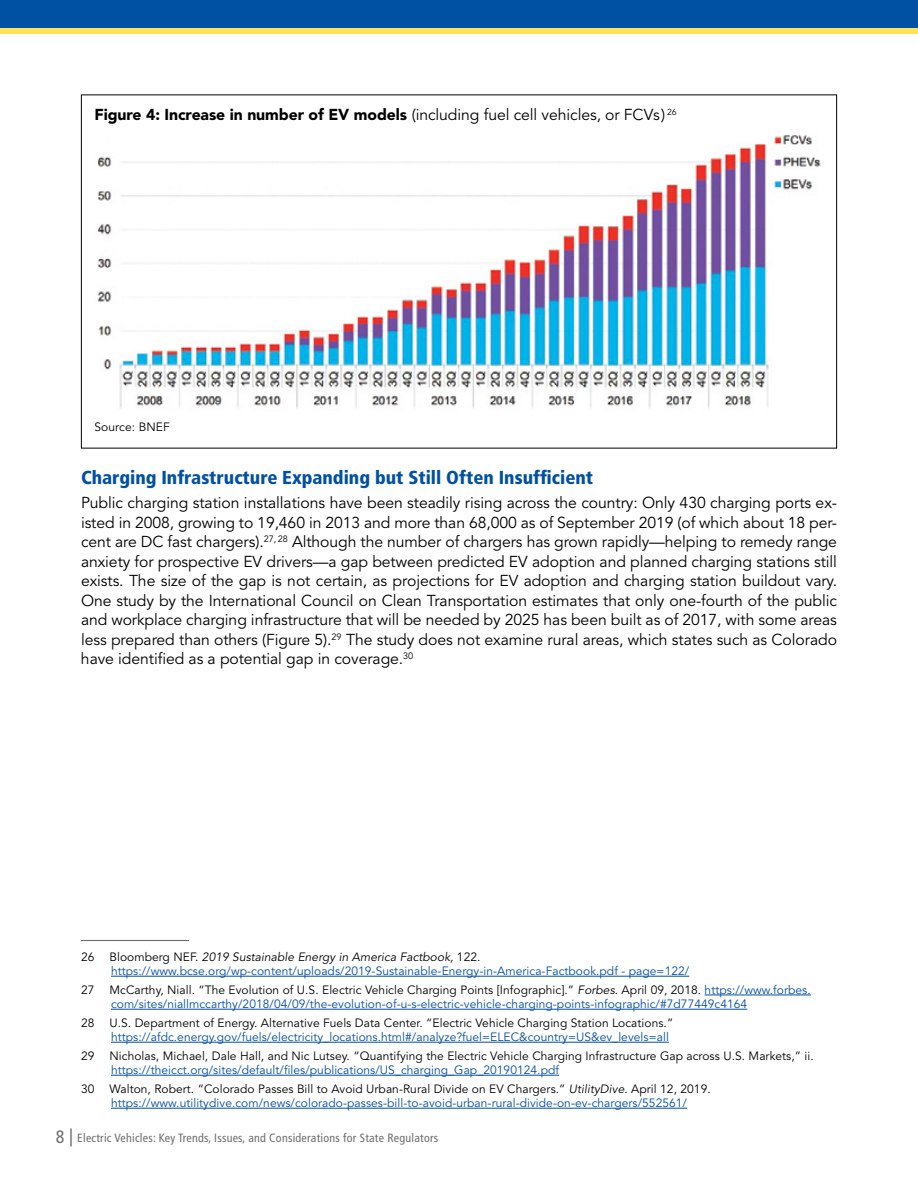
<style>
.page{position:relative;width:918px;height:1188px;background:#fff}
.page>*{position:absolute;margin:0;border:0;box-sizing:border-box;transform-origin:0 0}
.t1{font:900 condensed 18.75px "Frutiger LT Std";color:#0050a3}
.t2{font:15.75px/19.5px "Avenir";letter-spacing:-.005em;color:#000;text-align:justify}
.t3{font:900 15.75px "Avenir";letter-spacing:-.005em;color:#000}
.t4{font:12px/14.2px "Avenir";letter-spacing:.005em;color:#034ea2}
.t5{font:12px "Avenir";letter-spacing:.005em;color:#000}
.t6{font:condensed 12px "Frutiger LT Std";letter-spacing:.02em;color:#6d6e71}
.s1{font-weight:400}
.s2{color:#000}
.s3{font-style:italic;color:#000}
.s4{font-size:18px}
</style>
<div class="page">
<div style="left:0;top:0;width:918px;height:32px;background:#0050a3"></div>
<div style="left:0;top:28px;width:918px;height:6px;background:#fde457"></div>
<hr style="left:81px;top:940px;width:108px;height:1px;background:#6d6e71">
<hr style="left:111px;top:976px;width:578px;height:1px;background:#034ea2">
<hr style="left:705px;top:995px;width:106px;height:1px;background:#034ea2">
<hr style="left:111px;top:1009px;width:636px;height:1px;background:#034ea2">
<hr style="left:111px;top:1042px;width:558px;height:1px;background:#034ea2">
<hr style="left:111px;top:1075px;width:448px;height:1px;background:#034ea2">
<hr style="left:111px;top:1108px;width:576px;height:1px;background:#034ea2">
<img style="left:97px;top:135px;width:724px;height:274px">
<p class="t3" style="left:94px;top:105px;width:584px">Figure 4: Increase in number of EV models <span class="s1">(including fuel cell vehicles, or FCVs)</span> <sup>26</sup></p>
<p class="t5" style="left:94px;top:420px;width:77px">Source: BNEF</p>
<p class="t1" style="left:81px;top:467px;width:514px">Charging Infrastructure Expanding but Still Often Insufficient</p>
<p class="t2" style="left:81px;top:494px;width:758px">Public charging station installations have been steadily rising across the country: Only 430 charging ports ex&shy;isted in 2008, growing to 19,460 in 2013 and more than 68,000 as of September 2019 (of which about 18 per&shy;cent are DC fast chargers).<sup>27,</sup> <sup>28</sup> Although the number of chargers has grown rapidly—helping to remedy range anxiety for prospective EV drivers—a gap between predicted EV adoption and planned charging stations still exists. The size of the gap is not certain, as projections for EV adoption and charging station buildout vary.<br>One study by the International Council on Clean Transportation estimates that only one-fourth of the public and workplace charging infrastructure that will be needed by 2025 has been built as of 2017, with some areas less prepared than others (Figure 5).<sup>29</sup> The study does not examine rural areas, which states such as Colorado have identified as a potential gap in coverage.<sup>30</sup></p>
<p class="t5" style="left:81px;top:950px;width:15px">26</p>
<p class="t4" style="left:110px;top:950px;width:581px"><span class="s2">Bloomberg NEF.</span> <span class="s3">2019 Sustainable Energy in America Factbook,</span> <span class="s2">122. </span>https://www.bcse.org/wp-content/uploads/2019-Sustainable-Energy-in-America-Factbook.pdf - page=122/</p>
<p class="t5" style="left:81px;top:983px;width:15px">27</p>
<p class="t4" style="left:110px;top:983px;width:703px"><span class="s2">McCarthy, Niall. “The Evolution of U.S. Electric Vehicle Charging Points [Infographic].”</span> <span class="s3">Forbes</span><span class="s2">. April 09, 2018.</span> https://www.forbes. com/sites/niallmccarthy/2018/04/09/the-evolution-of-u-s-electric-vehicle-charging-points-infographic/#7d77449c4164</p>
<p class="t5" style="left:81px;top:1016px;width:15px">28</p>
<p class="t5" style="left:110px;top:1016px;width:565px">U.S. Department of Energy. Alternative Fuels Data Center. “Electric Vehicle Charging Station Locations.”</p>
<p class="t4" style="left:111px;top:1030px;width:559px">https://afdc.energy.gov/fuels/electricity_locations.html#/analyze?fuel=ELEC&amp;country=US&amp;ev_levels=all</p>
<p class="t5" style="left:81px;top:1049px;width:15px">29</p>
<p class="t5" style="left:110px;top:1049px;width:706px">Nicholas, Michael, Dale Hall, and Nic Lutsey. “Quantifying the Electric Vehicle Charging Infrastructure Gap across U.S. Markets,” ii.</p>
<p class="t4" style="left:111px;top:1063px;width:450px">https://theicct.org/sites/default/files/publications/US_charging_Gap_20190124.pdf</p>
<p class="t5" style="left:81px;top:1082px;width:15px">30</p>
<p class="t4" style="left:110px;top:1082px;width:603px"><span class="s2">Walton, Robert. “Colorado Passes Bill to Avoid Urban-Rural Divide on EV Chargers.”</span> <span class="s3">UtilityDive</span><span class="s2">. April 12, 2019. </span>https://www.utilitydive.com/news/colorado-passes-bill-to-avoid-urban-rural-divide-on-ev-chargers/552561/</p>
<p class="t6" style="left:56px;top:1130px;width:384px"><span class="s4">8 |</span> Electric Vehicles: Key Trends, Issues, and Considerations for State Regulators</p>
</div>
